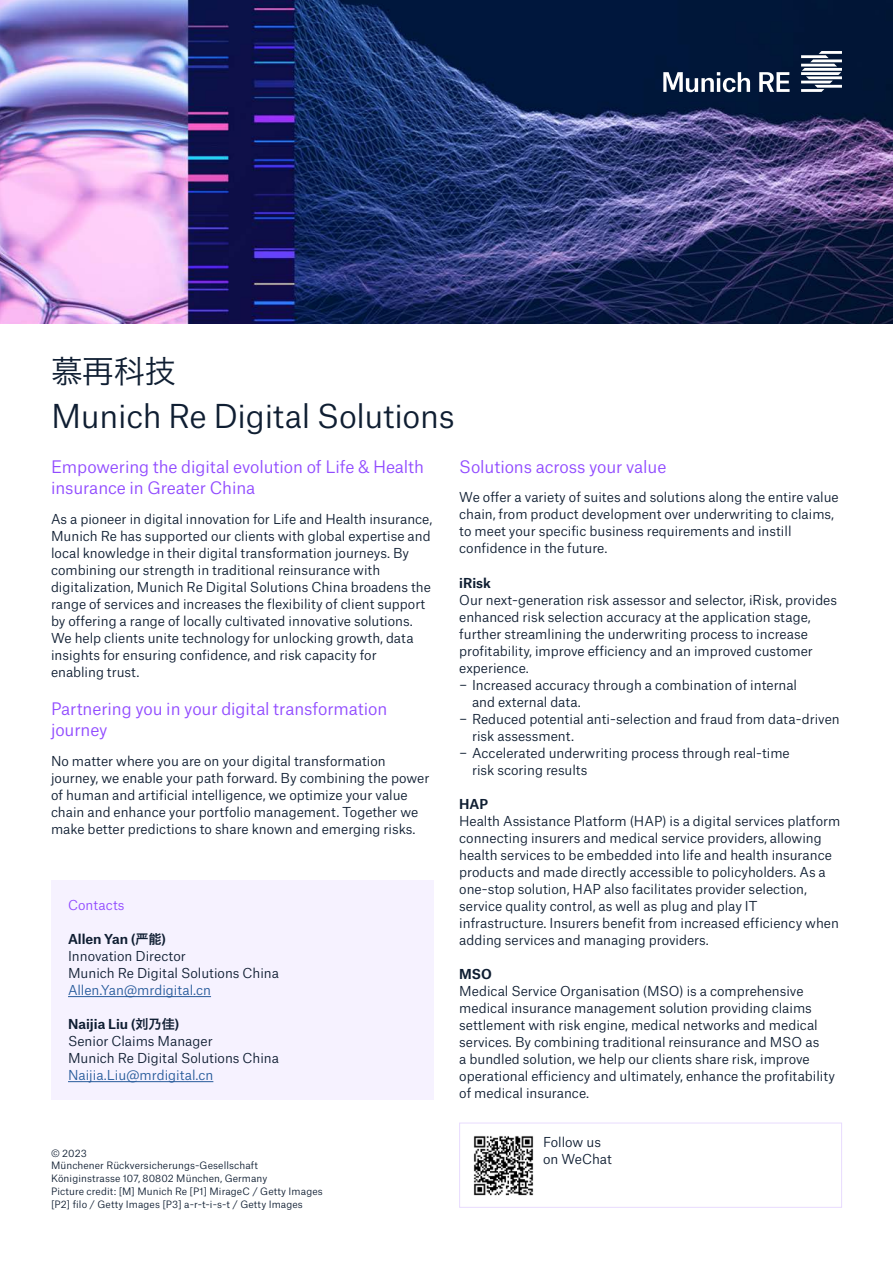
<style>
.page{position:relative;width:893px;height:1263px;background:#fff}
.page>*{position:absolute;margin:0;border:0;box-sizing:border-box;transform-origin:0 0}
.t1{font:31.5px "Munich Re Neue";letter-spacing:-.01em;color:#0f1e32}
.t2{font:31.5px "Hiragino Sans GB W3";color:#0f1e32}
.t3{font:16.5px/21.3px "Munich Re Neue";letter-spacing:-.005em;color:#914bff}
.t4{font:13.2px/17px "Munich Re Neue";color:#0f1e32}
.t5{font:13.2px "Munich Re Neue";color:#275b9b}
.t6{font:700 13.2px "Munich Re Neue";color:#0f1e32}
.t7{font:13.2px "Munich Re Neue";letter-spacing:.005em;color:#914bff}
.t8{font:9.75px/12.8px "Munich Re Neue";letter-spacing:.01em;color:#0f1e32}
.s1{font-weight:700}
.s2{font-family:"Hiragino Sans GB W6"}
</style>
<div class="page">
<img style="left:0;top:0;width:893px;height:323px">
<svg style="left:663px;top:51px;width:179px;height:41px"></svg>
<div style="left:459px;top:1123px;width:383px;height:85px;border:1px solid #e8dbfe"></div>
<div style="left:51px;top:880px;width:383px;height:219px;background:#f6f2ff"></div>
<hr style="left:68px;top:996px;width:143px;height:1px;background:#275b9b">
<hr style="left:68px;top:1081px;width:145px;height:1px;background:#275b9b">
<img style="left:473px;top:1136px;width:61px;height:60px">
<h1 class="t2" style="left:51px;top:351px;width:127px">慕再科技</h1>
<h1 class="t1" style="left:51px;top:391px;width:405px">Munich Re Digital Solutions</h1>
<p class="t3" style="left:51px;top:454px;width:374px">Empowering the digital evolution of Life &amp; Health insurance in Greater China</p>
<p class="t4" style="left:51px;top:509px;width:383px">As a pioneer in digital innovation for Life and Health insurance, Munich Re has supported our clients with global expertise and local knowledge in their digital transformation journeys. By combining our strength in traditional reinsurance with digitalization, Munich Re Digital Solutions China broadens the range of services and increases the flexibility of client support by offering a range of locally cultivated innovative solutions.<br>We help clients unite technology for unlocking growth, data insights for ensuring confidence, and risk capacity for enabling trust.</p>
<p class="t3" style="left:51px;top:696px;width:338px">Partnering you in your digital transformation journey</p>
<p class="t4" style="left:51px;top:751px;width:380px">No matter where you are on your digital transformation journey, we enable your path forward. By combining the power of human and artificial intelligence, we optimize your value chain and enhance your portfolio management. Together we make better predictions to share known and emerging risks.</p>
<p class="t3" style="left:459px;top:454px;width:209px">Solutions across your value</p>
<p class="t4" style="left:459px;top:488px;width:381px">We offer a variety of suites and solutions along the entire value chain, from product development over underwriting to claims, to meet your specific business requirements and instill confidence in the future.</p>
<p class="t6" style="left:459px;top:572px;width:33px">iRisk</p>
<p class="t4" style="left:459px;top:590px;width:379px">Our next-generation risk assessor and selector, iRisk, provides</p>
<p class="t4" style="left:459px;top:607px;width:353px">enhanced risk selection accuracy at the application stage,</p>
<p class="t4" style="left:459px;top:624px;width:350px">further streamlining the underwriting process to increase</p>
<p class="t4" style="left:459px;top:641px;width:355px">profitability, improve efficiency and an improved customer</p>
<p class="t4" style="left:459px;top:658px;width:71px">experience.</p>
<p class="t4" style="left:459px;top:675px;width:339px">− Increased accuracy through a combination of internal</p>
<p class="t4" style="left:472px;top:692px;width:110px">and external data.</p>
<p class="t4" style="left:459px;top:709px;width:382px">− Reduced potential anti-selection and fraud from data-driven</p>
<p class="t4" style="left:472px;top:726px;width:104px">risk assessment.</p>
<p class="t4" style="left:459px;top:743px;width:332px">− Accelerated underwriting process through real-time</p>
<p class="t4" style="left:472px;top:760px;width:117px">risk scoring results</p>
<p class="t6" style="left:459px;top:793px;width:31px">HAP</p>
<p class="t4" style="left:459px;top:811px;width:383px">Health Assistance Platform (HAP) is a digital services platform connecting insurers and medical service providers, allowing health services to be embedded into life and health insurance products and made directly accessible to policyholders. As a one-stop solution, HAP also facilitates provider selection, service quality control, as well as plug and play IT infrastructure. Insurers benefit from increased efficiency when adding services and managing providers.</p>
<p class="t6" style="left:459px;top:963px;width:34px">MSO</p>
<p class="t4" style="left:459px;top:981px;width:377px">Medical Service Organisation (MSO) is a comprehensive medical insurance management solution providing claims settlement with risk engine, medical networks and medical services. By combining traditional reinsurance and MSO as<br>a bundled solution, we help our clients share risk, improve operational efficiency and ultimately, enhance the profitability of medical insurance.</p>
<p class="t7" style="left:68px;top:894px;width:58px">Contacts</p>
<p class="t4" style="left:68px;top:929px;width:213px"><span class="s1">Allen Yan (</span><span class="s2">严能</span><span class="s1">)<br></span>Innovation Director<br>Munich Re Digital Solutions China</p>
<p class="t5" style="left:68px;top:979px;width:145px">Allen.Yan@mrdigital.cn</p>
<p class="t4" style="left:68px;top:1014px;width:213px"><span class="s1">Naijia Liu (</span><span class="s2">刘乃佳</span><span class="s1">)<br></span>Senior Claims Manager<br>Munich Re Digital Solutions China</p>
<p class="t5" style="left:68px;top:1064px;width:147px">Naijia.Liu@mrdigital.cn</p>
<p class="t8" style="left:51px;top:1145px;width:273px">© 2023<br>Münchener Rückversicherungs-Gesellschaft Königinstrasse 107, 80802 München, Germany<br>Picture credit: [M] Munich Re [P1] MirageC / Getty Images [P2] filo / Getty Images [P3] a-r-t-i-s-t / Getty Images</p>
<p class="t4" style="left:543px;top:1132px;width:70px">Follow us on WeChat</p>
</div>
